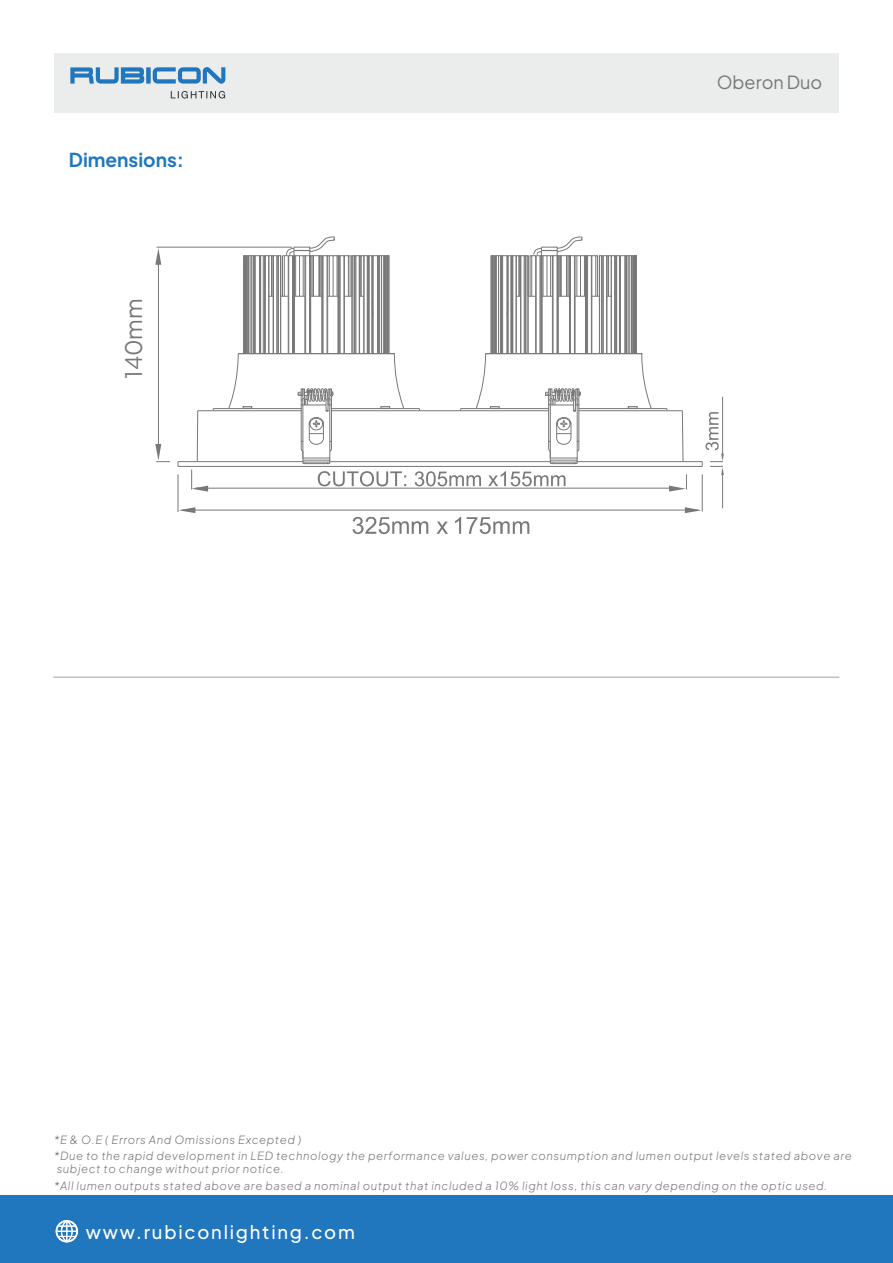
<style>
.page{position:relative;width:893px;height:1263px;background:#fff}
.page>*{position:absolute;margin:0;border:0;box-sizing:border-box;transform-origin:0 0}
.t1{font:22.65px "Plus Jakarta Sans";color:#787878}
.t2{font:700 19.2px "Plus Jakarta Sans";color:#1f77bd}
.t3{font:500 18.45px "Plus Jakarta Sans";letter-spacing:.095em;color:#fff}
.t4{font:18px "Plus Jakarta Sans";color:#787878}
.t5{font:italic 300 11.25px/15.8px "Plus Jakarta Sans";letter-spacing:.05em;color:#787878}
</style>
<div class="page">
<div style="left:54px;top:53px;width:785px;height:60px;background:#ebecec"></div>
<svg style="left:153px;top:68px;width:72px;height:16px"></svg>
<div style="left:146px;top:68px;width:5px;height:16px;background:#2077bd"></div>
<svg style="left:70px;top:68px;width:74px;height:16px"></svg>
<svg style="left:171px;top:91px;width:54px;height:8px"></svg>
<hr style="left:54px;top:676px;width:785px;height:2px;background:#bbb">
<hr style="left:579px;top:408px;width:88px;height:1px;background:#787878">
<hr style="left:461px;top:408px;width:88px;height:1px;background:#787878">
<hr style="left:331px;top:408px;width:88px;height:1px;background:#787878">
<hr style="left:213px;top:408px;width:88px;height:1px;background:#787878">
<hr style="left:178px;top:461px;width:125px;height:1px;background:#787878">
<hr style="left:330px;top:461px;width:220px;height:1px;background:#787878">
<hr style="left:577px;top:461px;width:125px;height:1px;background:#787878">
<hr style="left:178px;top:466px;width:524px;height:1px;background:#787878">
<svg style="left:197px;top:410px;width:1px;height:51px"></svg>
<hr style="left:579px;top:410px;width:103px;height:1px;background:#787878">
<hr style="left:331px;top:410px;width:218px;height:1px;background:#787878">
<hr style="left:198px;top:410px;width:103px;height:1px;background:#787878">
<svg style="left:682px;top:410px;width:1px;height:52px"></svg>
<hr style="left:196px;top:488px;width:479px;height:1px;background:#787878">
<hr style="left:178px;top:474px;width:1px;height:38px;background:#787878">
<hr style="left:702px;top:474px;width:1px;height:37px;background:#787878">
<hr style="left:182px;top:510px;width:516px;height:1px;background:#787878">
<svg style="left:352px;top:517px;width:76px;height:17px"></svg>
<svg style="left:436px;top:522px;width:12px;height:12px"></svg>
<svg style="left:455px;top:517px;width:6px;height:17px"></svg>
<svg style="left:467px;top:517px;width:62px;height:17px"></svg>
<hr style="left:157px;top:247px;width:135px;height:1px;background:#787878">
<hr style="left:158px;top:251px;width:1px;height:207px;background:#787878">
<hr style="left:722px;top:474px;width:1px;height:34px;background:#787878">
<hr style="left:722px;top:397px;width:1px;height:61px;background:#787878">
<svg style="left:475px;top:236px;width:177px;height:228px"></svg>
<svg style="left:228px;top:236px;width:176px;height:228px"></svg>
<svg style="left:318px;top:471px;width:247px;height:15px"></svg>
<svg style="left:191px;top:469px;width:17px;height:23px"></svg>
<svg style="left:179px;top:507px;width:16px;height:6px"></svg>
<svg style="left:669px;top:474px;width:18px;height:18px"></svg>
<svg style="left:685px;top:507px;width:16px;height:6px"></svg>
<svg style="left:155px;top:444px;width:15px;height:18px"></svg>
<svg style="left:155px;top:248px;width:6px;height:17px"></svg>
<svg style="left:702px;top:412px;width:22px;height:63px"></svg>
<div style="left:0;top:1196px;width:893px;height:67px;background:#2077bd"></div>
<svg style="left:56px;top:1220px;width:22px;height:22px"></svg>
<h2 class="t2" style="left:69px;top:143px;width:117px">Dimensions:</h2>
<h1 class="t1" style="left:115px;top:379px;width:82px;rotate:-90deg">140mm</h1>
<h3 class="t4" style="left:717px;top:68px;width:107px">Oberon Duo</h3>
<p class="t5" style="left:54px;top:1131px;width:799px">*E &amp; O.E ( Errors And Omissions Excepted )<br>*Due to the rapid development in LED technology the performance values, power consumption and lumen output levels stated above are</p>
<p class="t5" style="left:54px;top:1160px;width:775px;line-height:16.5px">subject to change without prior notice.<br>*All lumen outputs stated above are based a nominal output that included a 10% light loss, this can vary depending on the optic used.</p>
<h3 class="t3" style="left:86px;top:1216px;width:270px">www.rubiconlighting.com</h3>
</div>
